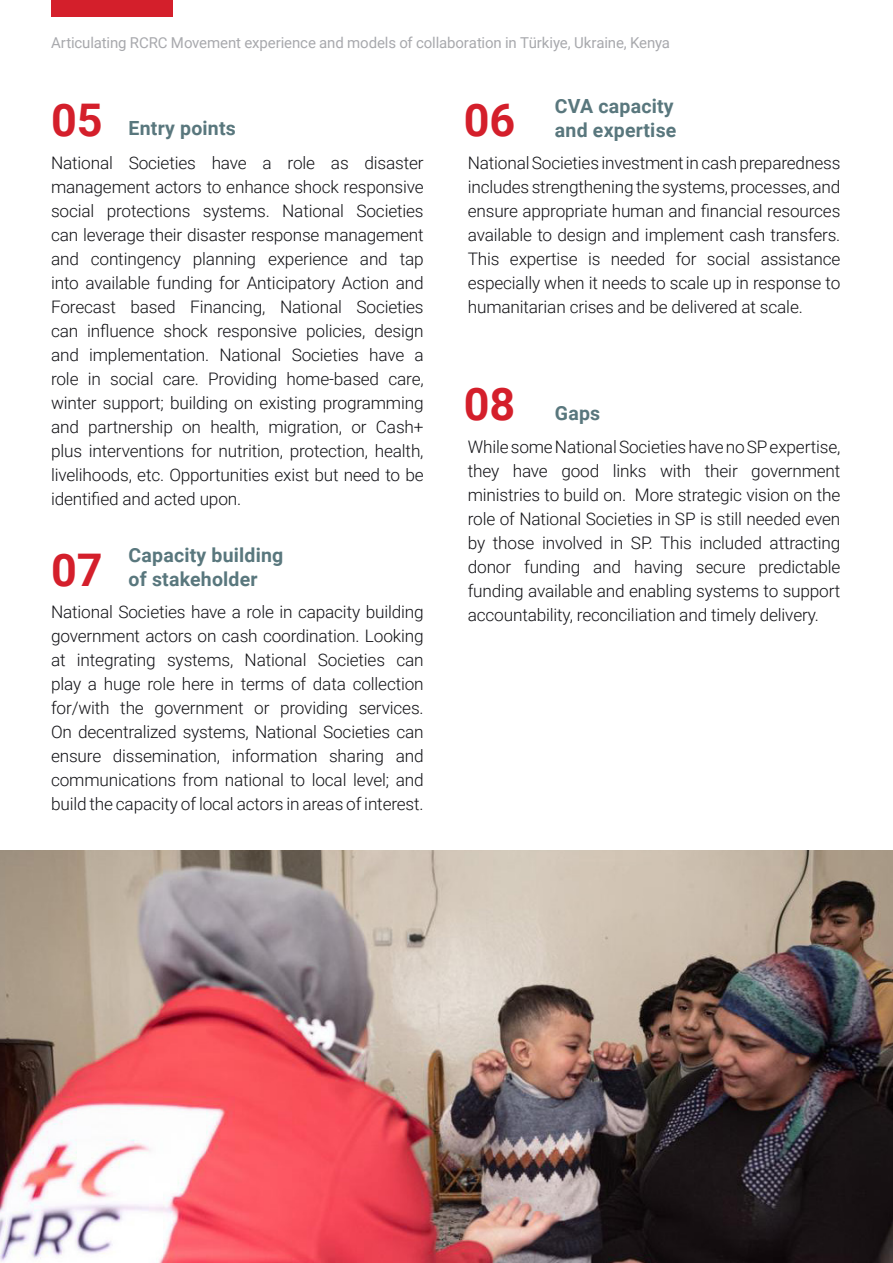
<style>
.page{position:relative;width:893px;height:1263px;background:#fff}
.page>*{position:absolute;margin:0;border:0;box-sizing:border-box;transform-origin:0 0}
.t1{font:700 45px "Roboto";color:#d41f2b}
.Header_-_shadow_black{font:700 19.5px/23.4px "Roboto";letter-spacing:.01em;color:#59777d}
.Body_copy_-_Shadow_black{font:300 17.25px/24px "Roboto";letter-spacing:-.01em;color:#121216;text-align:justify}
.t2{font:15px "Roboto";letter-spacing:-.005em;color:#a8a9ad}
</style>
<div class="page">
<div style="left:51px;top:0;width:122px;height:16px;background:#d41f2b"></div>
<img style="left:0;top:850px;width:893px;height:413px">
<p class="t2" style="left:51px;top:32px;width:621px">Articulating RCRC Movement experience and models of collaboration in Türkiye, Ukraine, Kenya</p>
<p class="t1" style="left:51px;top:88px;width:53px">05</p>
<p class="Header_-_shadow_black" style="left:129px;top:115px;width:109px">Entry points</p>
<p class="Body_copy_-_Shadow_black" style="left:51px;top:151px;width:374px">National Societies have a role as disaster management actors to enhance shock responsive social protections systems. National Societies can leverage their disaster response management and contingency planning experience and tap into available funding for Anticipatory Action and Forecast based Financing, National Societies can influence shock responsive policies, design and implementation. National Societies have a role in social care. Providing home-based care, winter support; building on existing programming and partnership on health, migration, or Cash+ plus interventions for nutrition, protection, health, livelihoods, etc. Opportunities exist but need to be identified and acted upon.</p>
<p class="t1" style="left:51px;top:538px;width:53px">07</p>
<p class="Header_-_shadow_black" style="left:129px;top:543px;width:156px">Capacity building of stakeholder</p>
<p class="Body_copy_-_Shadow_black" style="left:51px;top:599px;width:374px">National Societies have a role in capacity building government actors on cash coordination. Looking at integrating systems, National Societies can play a huge role here in terms of data collection for/with the government or providing services.<br>On decentralized systems, National Societies can ensure dissemination, information sharing and communications from national to local level; and build the capacity of local actors in areas of interest.</p>
<p class="t1" style="left:464px;top:88px;width:53px">06</p>
<p class="Header_-_shadow_black" style="left:555px;top:94px;width:123px">CVA capacity and expertise</p>
<p class="Body_copy_-_Shadow_black" style="left:468px;top:151px;width:374px">National Societies investment in cash preparedness includes strengthening the systems, processes, and ensure appropriate human and financial resources available to design and implement cash transfers.<br>This expertise is needed for social assistance especially when it needs to scale up in response to humanitarian crises and be delivered at scale.</p>
<p class="t1" style="left:464px;top:373px;width:53px">08</p>
<p class="Header_-_shadow_black" style="left:555px;top:401px;width:47px">Gaps</p>
<p class="Body_copy_-_Shadow_black" style="left:468px;top:434px;width:374px">While some National Societies have no SP expertise, they have good links with their government ministries to build on. More strategic vision on the role of National Societies in SP is still needed even by those involved in SP. This included attracting donor funding and having secure predictable funding available and enabling systems to support accountability, reconciliation and timely delivery.</p>
</div>
